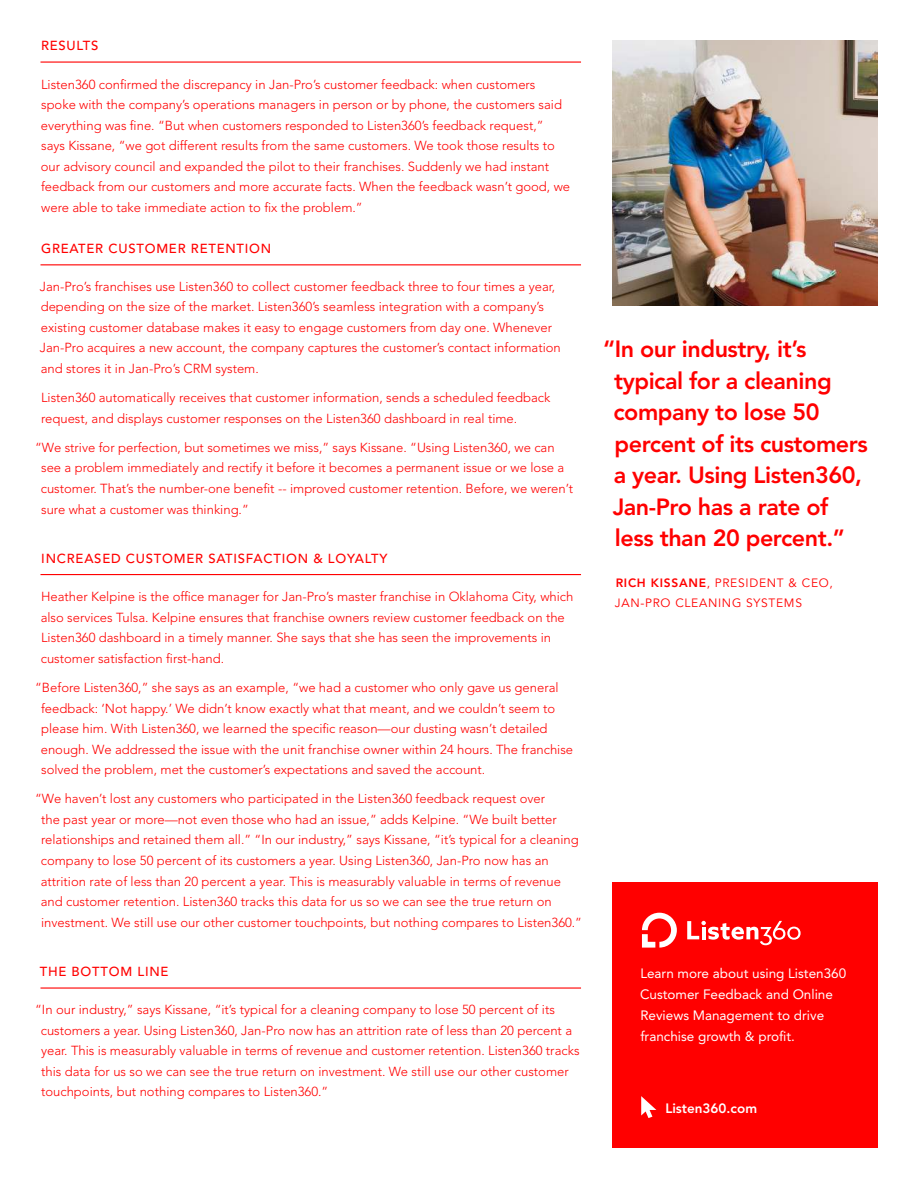
<style>
.page{position:relative;width:918px;height:1188px;background:#fff}
.page>*{position:absolute;margin:0;border:0;box-sizing:border-box;transform-origin:0 0}
.t1{font:800 23.4px/31.5px "Avenir LT Std";letter-spacing:-.02em;color:#f00}
.t2{font:13.5px/21px "Avenir LT Std";color:#fff}
.t3{font:800 13.5px "Avenir LT Std";color:#fff}
.t4{font:300 13.05px/20.5px "Avenir LT Std";color:#f00}
.t5{font:500 13.05px "Avenir LT Std";letter-spacing:.06em;color:#f00}
.t6{font:12px/19.5px "Avenir LT Std";letter-spacing:.06em;color:#f00}
.s1{font-weight:800}
</style>
<div class="page">
<img style="left:612px;top:41px;width:265px;height:265px">
<div style="left:612px;top:882px;width:266px;height:265px;background:#f00"></div>
<svg style="left:687px;top:921px;width:114px;height:24px"></svg>
<svg style="left:642px;top:913px;width:35px;height:35px"></svg>
<svg style="left:641px;top:1096px;width:15px;height:22px"></svg>
<hr style="left:41px;top:987px;width:540px;height:2px;background:#f00">
<hr style="left:41px;top:574px;width:540px;height:1px;background:#f00">
<hr style="left:41px;top:264px;width:540px;height:1px;background:#f00">
<hr style="left:41px;top:61px;width:540px;height:2px;background:#f00">
<p class="t5" style="left:41px;top:38px;width:59px">RESULTS</p>
<p class="t4" style="left:41px;top:75px;width:531px">Listen360 confirmed the discrepancy in Jan-Pro’s customer feedback: when customers spoke with the company’s operations managers in person or by phone, the customers said everything was fine. “But when customers responded to Listen360’s feedback request,” says Kissane, “we got different results from the same customers. We took those results to our advisory council and expanded the pilot to their franchises. Suddenly we had instant feedback from our customers and more accurate facts. When the feedback wasn’t good, we were able to take immediate action to fix the problem.”</p>
<p class="t5" style="left:41px;top:240px;width:232px">GREATER CUSTOMER RETENTION</p>
<p class="t4" style="left:40px;top:277px;width:523px">Jan-Pro’s franchises use Listen360 to collect customer feedback three to four times a year, depending on the size of the market. Listen360’s seamless integration with a company’s existing customer database makes it easy to engage customers from day one. Whenever Jan-Pro acquires a new account, the company captures the customer’s contact information and stores it in Jan-Pro’s CRM system.</p>
<p class="t4" style="left:41px;top:388px;width:511px">Listen360 automatically receives that customer information, sends a scheduled feedback request, and displays customer responses on the Listen360 dashboard in real time.</p>
<p class="t4" style="left:41px;top:438px;width:534px;text-indent:-6px">“We strive for perfection, but sometimes we miss,” says Kissane. “Using Listen360, we can see a problem immediately and rectify it before it becomes a permanent issue or we lose a customer. That’s the number-one benefit -- improved customer retention. Before, we weren’t sure what a customer was thinking.”</p>
<p class="t5" style="left:41px;top:551px;width:348px">INCREASED CUSTOMER SATISFACTION &amp; LOYALTY</p>
<p class="t4" style="left:41px;top:587px;width:534px">Heather Kelpine is the office manager for Jan-Pro’s master franchise in Oklahoma City, which also services Tulsa. Kelpine ensures that franchise owners review customer feedback on the Listen360 dashboard in a timely manner. She says that she has seen the improvements in customer satisfaction first-hand.</p>
<p class="t4" style="left:41px;top:678px;width:534px;text-indent:-6px">“Before Listen360,” she says as an example, “we had a customer who only gave us general feedback: ‘Not happy.’ We didn’t know exactly what that meant, and we couldn’t seem to please him. With Listen360, we learned the specific reason—our dusting wasn’t detailed enough. We addressed the issue with the unit franchise owner within 24 hours. The franchise solved the problem, met the customer’s expectations and saved the account.</p>
<p class="t4" style="left:41px;top:790px;width:543px;text-indent:-5px">“We haven’t lost any customers who participated in the Listen360 feedback request over<br>the past year or more—not even those who had an issue,” adds Kelpine. “We built better relationships and retained them all.” “In our industry,” says Kissane, “it’s typical for a cleaning company to lose 50 percent of its customers a year. Using Listen360, Jan-Pro now has an attrition rate of less than 20 percent a year. This is measurably valuable in terms of revenue and customer retention. Listen360 tracks this data for us so we can see the true return on investment. We still use our other customer touchpoints, but nothing compares to Listen360.”</p>
<p class="t5" style="left:40px;top:964px;width:130px">THE BOTTOM LINE</p>
<p class="t4" style="left:41px;top:1000px;width:540px;text-indent:-6px">“In our industry,” says Kissane, “it’s typical for a cleaning company to lose 50 percent of its customers a year. Using Listen360, Jan-Pro now has an attrition rate of less than 20 percent a year. This is measurably valuable in terms of revenue and customer retention. Listen360 tracks this data for us so we can see the true return on investment. We still use our other customer touchpoints, but nothing compares to Listen360.”</p>
<h1 class="t1" style="left:613px;top:335px;width:257px;text-indent:-10px">“In our industry, it’s typical for a cleaning company to lose 50 percent of its customers a year. Using Listen360,<br>Jan-Pro has a rate of less than 20 percent.”</h1>
<p class="t6" style="left:615px;top:574px;width:220px"><span class="s1">RICH KISSANE</span>, PRESIDENT &amp; CEO,<br>JAN-PRO CLEANING SYSTEMS</p>
<p class="t2" style="left:640px;top:964px;width:208px">Learn more about using Listen360<br>Customer Feedback and Online<br>Reviews Management to drive franchise growth &amp; profit.</p>
<p class="t3" style="left:665px;top:1102px;width:93px">Listen360.com</p>
</div>
